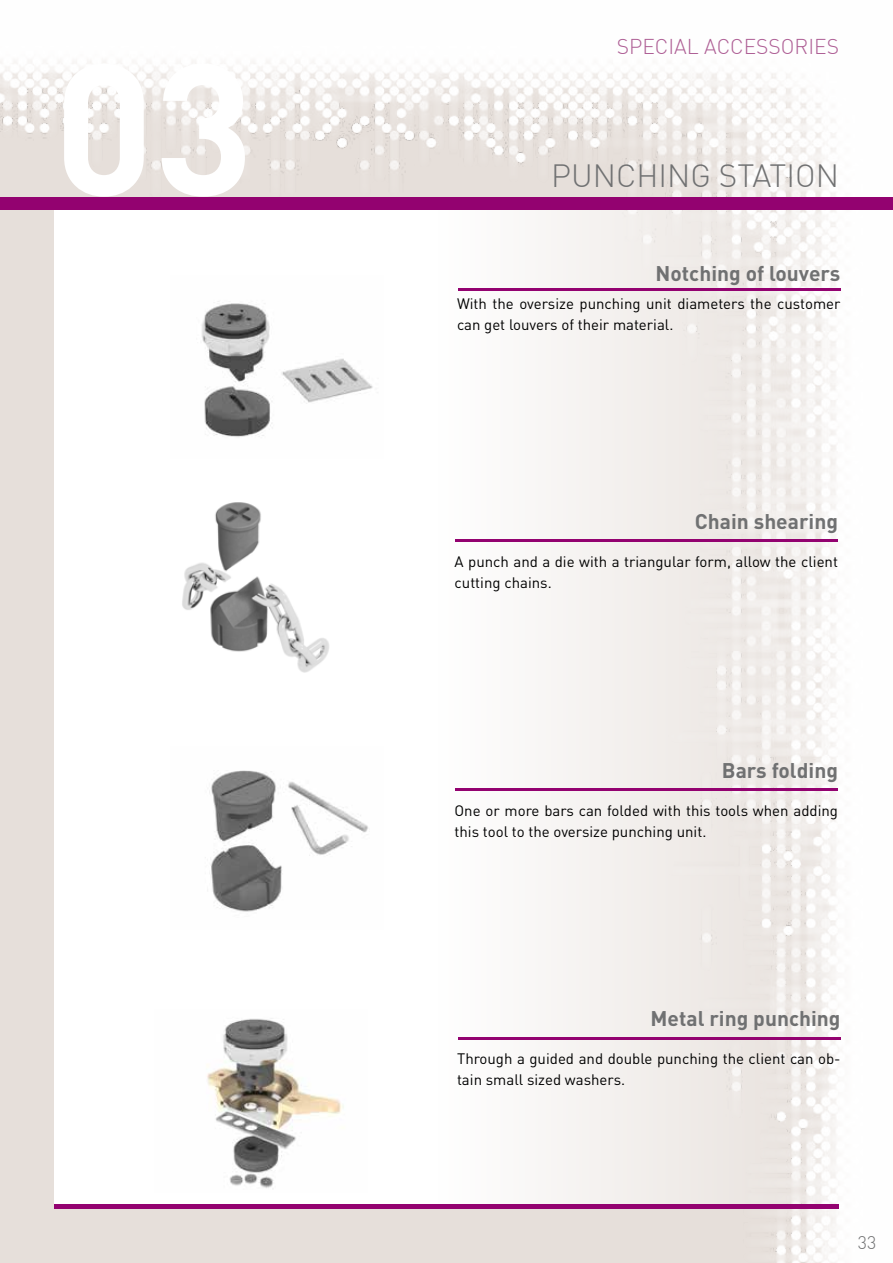
<style>
.page{position:relative;width:893px;height:1263px;background:#fff}
.page>*{position:absolute;margin:0;border:0;box-sizing:border-box;transform-origin:0 0}
.t1{font:700 183.9px "DIN Pro";color:#fff}
.t2{font:300 31.5px "DIN Pro";color:#707172}
.t3{font:700 21px "DIN Pro";color:#707172}
.t4{font:300 21px "DIN Pro";color:#ae5f95}
.t5{font:300 18px "DIN Pro";color:#707172}
.t6{font:15px/21px "DIN Pro";color:#000}
</style>
<div class="page">
<img style="left:0;top:60px;width:841px;height:1203px">
<div style="left:54px;top:203px;width:383px;height:1006px;background:#fff"></div>
<svg style="left:437px;top:210px;width:401px;height:995px;fill:#f5f2f0"></svg>
<div style="left:0;top:197px;width:893px;height:13px;background:#930270"></div>
<hr style="left:54px;top:1205px;width:785px;height:4px;background:#930270">
<hr style="left:458px;top:288px;width:383px;height:2px;background:#930270">
<img style="left:201px;top:301px;width:172px;height:136px">
<img style="left:207px;top:1018px;width:137px;height:170px">
<hr style="left:458px;top:1037px;width:383px;height:2px;background:#930270">
<img style="left:182px;top:502px;width:147px;height:171px">
<img style="left:209px;top:770px;width:159px;height:142px">
<hr style="left:456px;top:540px;width:382px;height:2px;background:#930270">
<hr style="left:456px;top:789px;width:382px;height:2px;background:#930270">
<h1 class="t1" style="left:54px;top:4px;width:201px">03</h1>
<h3 class="t4" style="left:617px;top:33px;width:224px">SPECIAL ACCESSORIES</h3>
<h2 class="t2" style="left:551px;top:156px;width:289px">PUNCHING STATION</h2>
<h3 class="t3" style="left:656px;top:259px;width:186px">Notching of louvers</h3>
<p class="t6" style="left:457px;top:292px;width:385px">With the oversize punching unit diameters the customer can get louvers of their material.</p>
<h3 class="t3" style="left:695px;top:507px;width:145px">Chain shearing</h3>
<p class="t6" style="left:455px;top:550px;width:385px">A punch and a die with a triangular form, allow the client cutting chains.</p>
<h3 class="t3" style="left:722px;top:756px;width:118px">Bars folding</h3>
<p class="t6" style="left:455px;top:799px;width:385px">One or more bars can folded with this tools when adding this tool to the oversize punching unit.</p>
<h3 class="t3" style="left:651px;top:1004px;width:191px">Metal ring punching</h3>
<p class="t6" style="left:457px;top:1047px;width:385px">Through a guided and double punching the client can ob&shy;tain small sized washers.</p>
<p class="t5" style="left:858px;top:1231px;width:20px">33</p>
</div>
